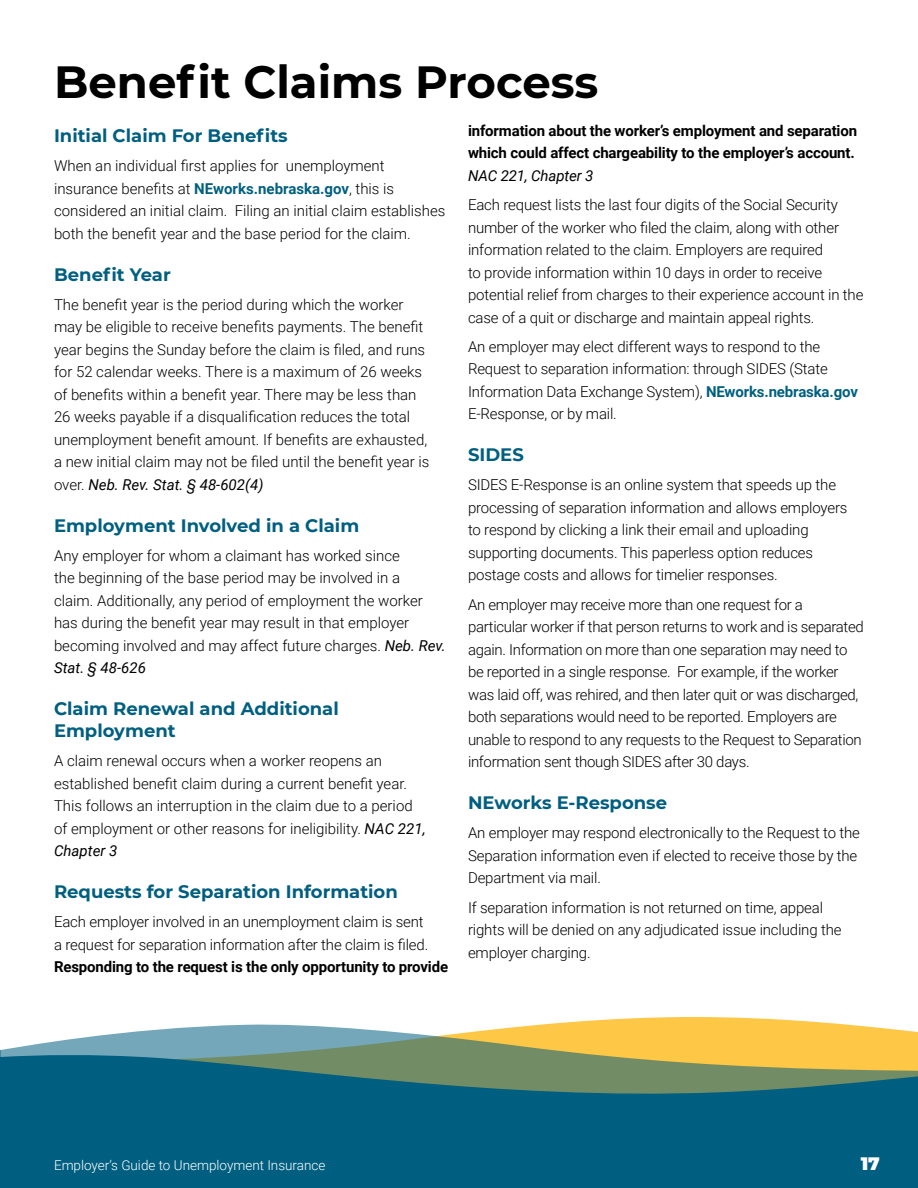
<style>
.page{position:relative;width:918px;height:1188px;background:#fff}
.page>*{position:absolute;margin:0;border:0;box-sizing:border-box;transform-origin:0 0}
.t1{font:700 45px "Montserrat";color:#000}
.t2{font:700 18px/21.6px "Montserrat";color:#005f80}
.t3{font:900 18px "Montserrat";color:#fff}
.t4{font:300 15px/22.5px "Roboto";letter-spacing:-.01em;color:#000}
.t5{font:700 15px/22.5px "Roboto";letter-spacing:-.01em;color:#000}
.t6{font:italic 15px "Roboto";letter-spacing:-.01em;color:#000}
.t7{font:300 13.5px "Roboto";color:#fff}
.s1{font-weight:700;color:#00607f}
.s2{font-weight:400;font-style:italic}
</style>
<div class="page">
<svg style="left:560px;top:1017px;width:268px;height:6px;fill:#fec745"></svg>
<svg style="left:1px;top:1023px;width:917px;height:31px"></svg>
<svg style="left:0;top:1054px;width:918px;height:134px;background:#18697a"></svg>
<h1 class="t1" style="left:54px;top:49px;width:546px">Benefit Claims Process</h1>
<p class="t2" style="left:54px;top:124px;width:235px">Initial Claim For Benefits</p>
<p class="t4" style="left:54px;top:154px;width:393px">When an individual first applies for unemployment insurance benefits at <span class="s1">NEworks.nebraska.gov</span>, this is considered an initial claim. Filing an initial claim establishes both the benefit year and the base period for the claim.</p>
<p class="t2" style="left:54px;top:262px;width:118px">Benefit Year</p>
<p class="t4" style="left:54px;top:293px;width:377px">The benefit year is the period during which the worker may be eligible to receive benefits payments. The benefit year begins the Sunday before the claim is filed, and runs for 52 calendar weeks. There is a maximum of 26 weeks of benefits within a benefit year. There may be less than 26 weeks payable if a disqualification reduces the total unemployment benefit amount. If benefits are exhausted, a new initial claim may not be filed until the benefit year is over. <span class="s2">Neb. Rev. Stat. § 48-602(4)</span></p>
<p class="t2" style="left:54px;top:514px;width:307px">Employment Involved in a Claim</p>
<p class="t4" style="left:54px;top:544px;width:393px">Any employer for whom a claimant has worked since<br>the beginning of the base period may be involved in a<br>claim. Additionally, any period of employment the worker has during the benefit year may result in that employer becoming involved and may affect future charges. <span class="s2">Neb. Rev.<br>Stat. § 48-626</span></p>
<p class="t2" style="left:54px;top:697px;width:286px">Claim Renewal and Additional<br>Employment</p>
<p class="t4" style="left:54px;top:749px;width:373px">A claim renewal occurs when a worker reopens an established benefit claim during a current benefit year.<br>This follows an interruption in the claim due to a period of employment or other reasons for ineligibility. <span class="s2">NAC 221, Chapter 3</span></p>
<p class="t2" style="left:54px;top:880px;width:345px">Requests for Separation Information</p>
<p class="t4" style="left:54px;top:910px;width:376px">Each employer involved in an unemployment claim is sent a request for separation information after the claim is filed.</p>
<p class="t5" style="left:54px;top:955px;width:396px">Responding to the request is the only opportunity to provide</p>
<p class="t5" style="left:468px;top:119px;width:391px">information about the worker’s employment and separation which could affect chargeability to the employer’s account.</p>
<p class="t6" style="left:468px;top:165px;width:127px">NAC 221, Chapter 3</p>
<p class="t4" style="left:468px;top:193px;width:397px">Each request lists the last four digits of the Social Security number of the worker who filed the claim, along with other information related to the claim. Employers are required<br>to provide information within 10 days in order to receive potential relief from charges to their experience account in the case of a quit or discharge and maintain appeal rights.</p>
<p class="t4" style="left:468px;top:335px;width:391px">An employer may elect different ways to respond to the Request to separation information: through SIDES (State Information Data Exchange System), <span class="s1">NEworks.nebraska.gov </span>E-Response, or by mail.</p>
<p class="t2" style="left:468px;top:443px;width:57px">SIDES</p>
<p class="t4" style="left:468px;top:473px;width:381px">SIDES E-Response is an online system that speeds up the processing of separation information and allows employers to respond by clicking a link their email and uploading supporting documents. This paperless option reduces postage costs and allows for timelier responses.</p>
<p class="t4" style="left:468px;top:593px;width:397px">An employer may receive more than one request for a particular worker if that person returns to work and is separated again. Information on more than one separation may need to be reported in a single response. For example, if the worker was laid off, was rehired, and then later quit or was discharged, both separations would need to be reported. Employers are unable to respond to any requests to the Request to Separation information sent though SIDES after 30 days.</p>
<p class="t2" style="left:468px;top:791px;width:201px">NEworks E-Response</p>
<p class="t4" style="left:468px;top:821px;width:393px">An employer may respond electronically to the Request to the<br>Separation information even if elected to receive those by the<br>Department via mail.</p>
<p class="t4" style="left:468px;top:895px;width:375px">If separation information is not returned on time, appeal rights will be denied on any adjudicated issue including the employer charging.</p>
<p class="t7" style="left:54px;top:1156px;width:273px">Employer’s Guide to Unemployment Insurance</p>
<p class="t3" style="left:861px;top:1150px;width:21px">17</p>
</div>
